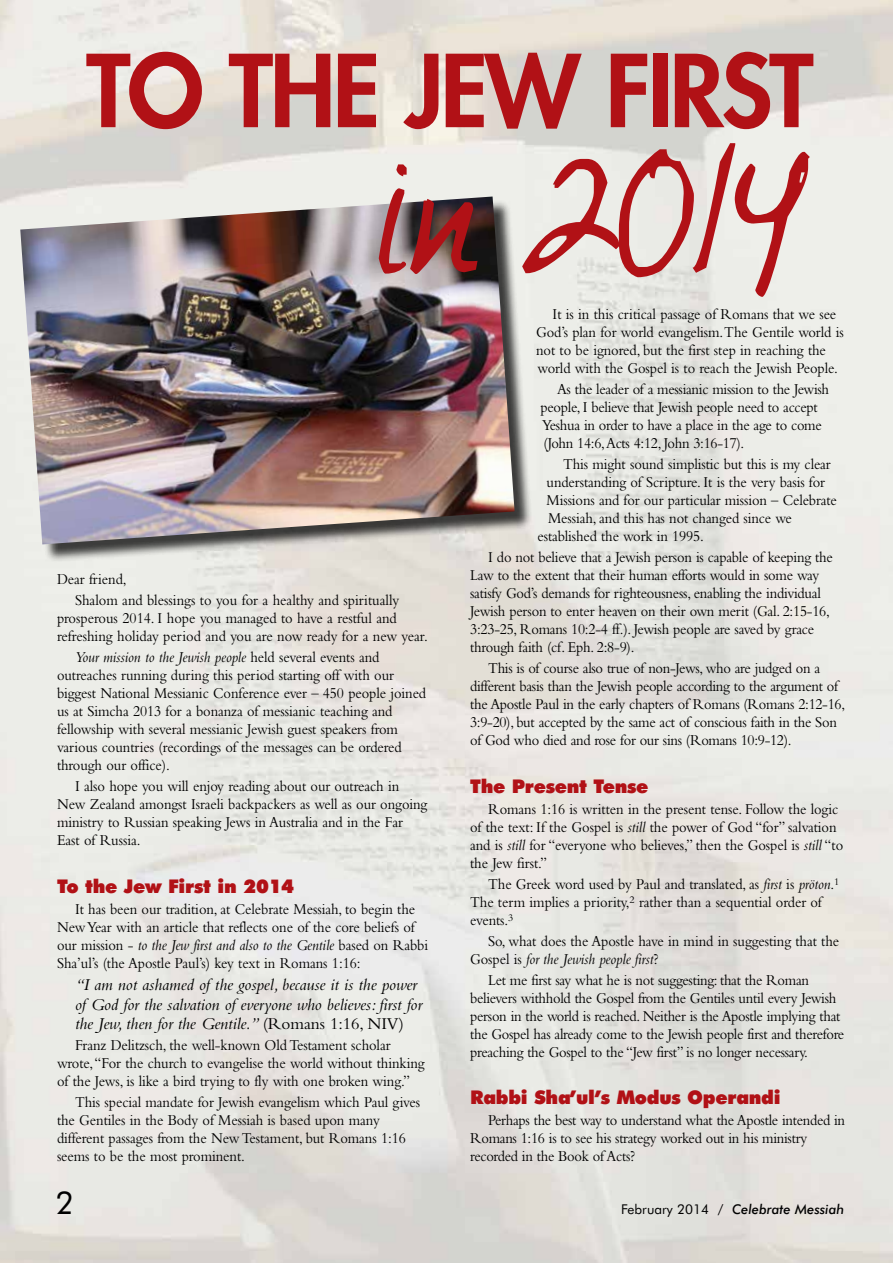
<style>
.page{position:relative;width:893px;height:1263px;background:#fff}
.page>*{position:absolute;margin:0;border:0;box-sizing:border-box;transform-origin:0 0}
.t1{font:205.5px "Comeunto Me";letter-spacing:-.03em;color:#b11116}
.t2{font:800 97.5px "Futura";letter-spacing:-.03em;color:#b11116}
.t3{font:31.5px "Futura BT";color:#000}
.t4{font:900 18.9px "Futura BT";letter-spacing:-.015em;color:#b11116}
.t5{font:italic 17.25px/19.5px "Bembo";letter-spacing:-.005em;color:#000}
.t6{font:15.75px/18px "Bembo";letter-spacing:-.005em;color:#000;scale:.92 1}
.t7{font:italic 500 13.5px "Futura BT";color:#000}
.s1{font-style:italic}
.s2{font-style:normal}
.s3{font-weight:400;font-style:normal}
</style>
<div class="page">
<div style="left:23px;top:199px;width:510px;height:364px;background:#000;opacity:.75"></div>
<img style="left:20px;top:196px;width:495px;height:348px">
<h2 class="t2" style="left:86px;top:26px;width:728px">TO THE JEW FIRST</h2>
<h1 class="t1" style="left:378px;top:93px;width:432px">in 2014</h1>
<p class="t6" style="left:75px;top:568px;width:354px;line-height:21px;text-indent:-18px">Dear friend,<br>Shalom and blessings to you for a healthy and spiritually</p>
<p class="t6" style="left:57px;top:609px;width:405px">prosperous 2014. I hope you managed to have a restful and refreshing holiday period and you are now ready for a new year.</p>
<p class="t6" style="left:57px;top:648px;width:403px;text-indent:18px"><span class="s1">Your mission to the Jewish people</span> held several events and outreaches running during this period starting off with our biggest National Messianic Conference ever – 450 people joined us at Simcha 2013 for a bonanza of messianic teaching and fellowship with several messianic Jewish guest speakers from various countries (recordings of the messages can be ordered through our office).</p>
<p class="t6" style="left:57px;top:777px;width:404px;text-indent:18px">I also hope you will enjoy reading about our outreach in New Zealand amongst Israeli backpackers as well as our ongoing ministry to Russian speaking Jews in Australia and in the Far East of Russia.</p>
<p class="t4" style="left:57px;top:874px;width:239px">To the Jew First in 2014</p>
<p class="t6" style="left:57px;top:899px;width:405px;text-indent:18px">It has been our tradition, at Celebrate Messiah, to begin the New Year with an article that reflects one of the core beliefs of our mission - <span class="s1">to the Jew first and also to the Gentile</span> based on Rabbi Sha’ul’s (the Apostle Paul’s) key text in Romans 1:16:</p>
<p class="t5" style="left:75px;top:974px;width:348px">“I am not ashamed of the gospel, because it is the power of God for the salvation of everyone who believes: first for the Jew, then for the Gentile.” <span class="s2">(Romans 1:16, NIV)</span></p>
<p class="t6" style="left:57px;top:1036px;width:401px;text-indent:18px">Franz Delitzsch, the well-known Old Testament scholar wrote, “For the church to evangelise the world without thinking of the Jews, is like a bird trying to fly with one broken wing.”</p>
<p class="t6" style="left:57px;top:1093px;width:396px;text-indent:18px">This special mandate for Jewish evangelism which Paul gives the Gentiles in the Body of Messiah is based upon many different passages from the New Testament, but Romans 1:16 seems to be the most prominent.</p>
<h3 class="t3" style="left:56px;top:1183px;width:20px">2</h3>
<p class="t6" style="left:536px;top:305px;width:336px;text-indent:17px">It is in this critical passage of Romans that we see God’s plan for world evangelism. The Gentile world is not to be ignored, but the first step in reaching the world with the Gospel is to reach the Jewish People.</p>
<p class="t6" style="left:541px;top:380px;width:315px;text-indent:17px">As the leader of a messianic mission to the Jewish people, I believe that Jewish people need to accept Yeshua in order to have a place in the age to come (John 14:6, Acts 4:12, John 3:16-17).</p>
<p class="t6" style="left:563px;top:455px;width:292px">This might sound simplistic but this is my clear</p>
<p class="t6" style="left:547px;top:473px;width:304px">understanding of Scripture. It is the very basis for</p>
<p class="t6" style="left:547px;top:491px;width:317px">Missions and for our particular mission – Celebrate</p>
<p class="t6" style="left:548px;top:509px;width:266px">Messiah, and this has not changed since we</p>
<p class="t6" style="left:538px;top:527px;width:182px">established the work in 1995.</p>
<p class="t6" style="left:470px;top:548px;width:396px;text-indent:18px">I do not believe that a Jewish person is capable of keeping the Law to the extent that their human efforts would in some way satisfy God’s demands for righteousness, enabling the individual Jewish person to enter heaven on their own merit (Gal. 2:15-16, 3:23-25, Romans 10:2-4 ff.). Jewish people are saved by grace through faith (cf. Eph. 2:8-9).</p>
<p class="t6" style="left:470px;top:659px;width:409px;text-indent:18px">This is of course also true of non-Jews, who are judged on a different basis than the Jewish people according to the argument of the Apostle Paul in the early chapters of Romans (Romans 2:12-16, 3:9-20), but accepted by the same act of conscious faith in the Son of God who died and rose for our sins (Romans 10:9-12).</p>
<p class="t4" style="left:470px;top:774px;width:180px">The Present Tense</p>
<p class="t6" style="left:470px;top:799px;width:407px;text-indent:18px">Romans 1:16 is written in the present tense. Follow the logic of the text: If the Gospel is <span class="s1">still</span> the power of God “for” salvation and is <span class="s1">still</span> for “everyone who believes,” then the Gospel is <span class="s1">still</span> “to the Jew first.”</p>
<p class="t6" style="left:470px;top:874px;width:403px;text-indent:18px">The Greek word used by Paul and translated, as <span class="s1">first</span> is <span class="s1">pröton</span>.<sup>1<br></sup>The term implies a priority,<sup>2</sup> rather than a sequential order of events.<sup>3</sup></p>
<p class="t6" style="left:470px;top:931px;width:403px;text-indent:18px">So, what does the Apostle have in mind in suggesting that the<br>Gospel is <span class="s1">for the Jewish people first</span>?</p>
<p class="t6" style="left:470px;top:970px;width:408px;text-indent:18px">Let me first say what he is not suggesting: that the Roman believers withhold the Gospel from the Gentiles until every Jewish person in the world is reached. Neither is the Apostle implying that the Gospel has already come to the Jewish people first and therefore preaching the Gospel to the “Jew first” is no longer necessary.</p>
<p class="t4" style="left:470px;top:1085px;width:312px">Rabbi Sha’ul’s Modus Operandi</p>
<p class="t6" style="left:470px;top:1110px;width:409px;text-indent:18px">Perhaps the best way to understand what the Apostle intended in<br>Romans 1:16 is to see his strategy worked out in his ministry recorded in the Book of Acts?</p>
<p class="t7" style="left:621px;top:1200px;width:225px"><span class="s3">February 2014 /</span> Celebrate Messiah</p>
</div>
